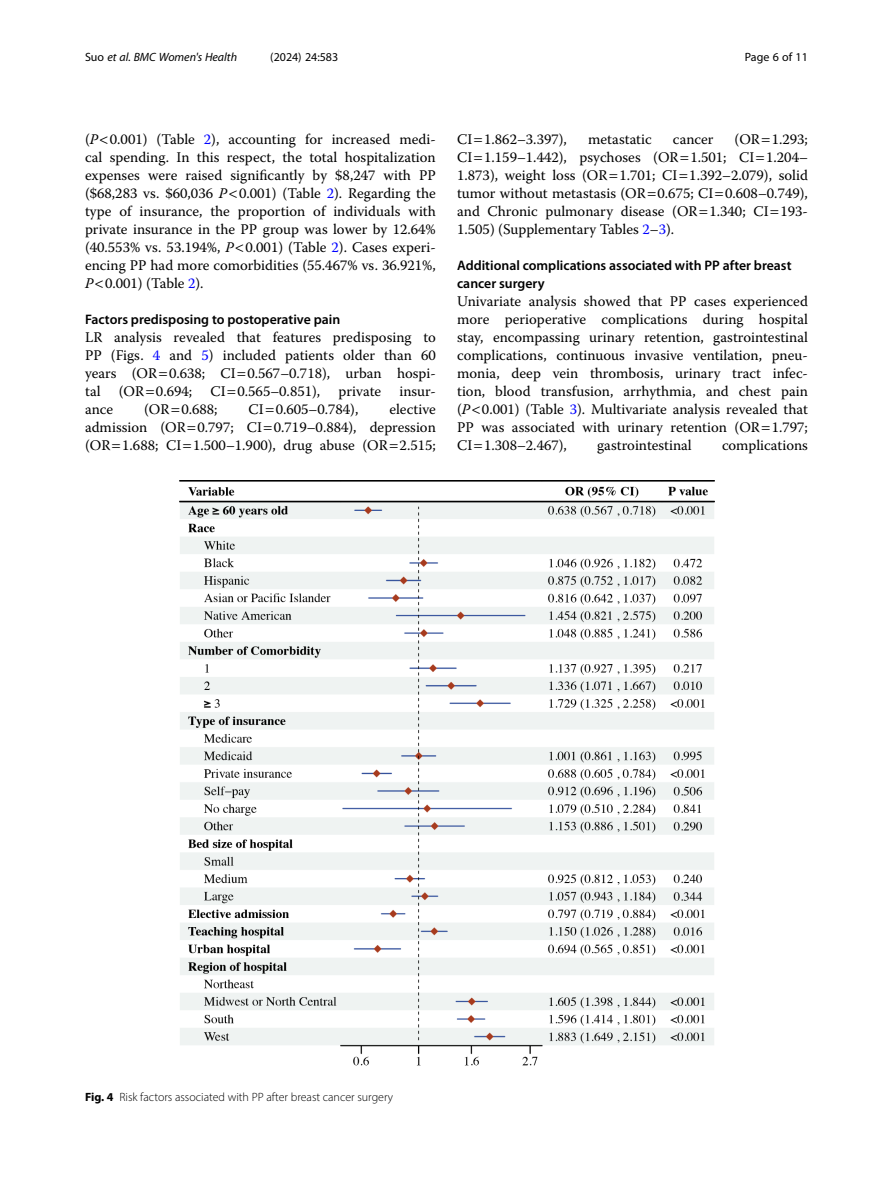
<style>
.page{position:relative;width:893px;height:1191px;background:#fff}
.page>*{position:absolute;margin:0;border:0;box-sizing:border-box;transform-origin:0 0}
.Body_Text{font:14.7px/18px "Warnock Pro";color:#000;text-align:justify}
.Head_2{font:600 13.8px/18px "Myriad Pro";color:#000}
.Figure_Caption{font:300 12px "Myriad Pro";color:#000}
.t1{font:italic 12px "Myriad Pro";color:#000}
.t2{font:12px "Myriad Pro";color:#000}
.s1{font-style:normal}
.s2{font-style:italic}
.s3{color:#00f}
.s4{font-weight:700}
</style>
<div class="page">
<img style="left:179px;top:480px;width:535px;height:586px">
<p class="t1" style="left:85px;top:50px;width:154px"><span class="s1">Suo</span> et al. BMC Women's Health</p>
<p class="t2" style="left:270px;top:50px;width:70px">(2024) 24:583</p>
<p class="t2" style="left:745px;top:50px;width:65px">Page 6 of 11</p>
<p class="Body_Text" style="left:85px;top:130px;width:352px">(<span class="s2">P</span> 0.001) (Table <span class="s3">2</span>), accounting for increased medi&shy;cal spending. In this respect, the total hospitalization expenses were raised significantly by $8,247 with PP ($68,283 vs. $60,036 <span class="s2">P</span> 0.001) (Table <span class="s3">2</span>). Regarding the type of insurance, the proportion of individuals with private insurance in the PP group was lower by 12.64% (40.553% vs. 53.194%, <span class="s2">P</span> 0.001) (Table <span class="s3">2</span>). Cases experi&shy;encing PP had more comorbidities (55.467% vs. 36.921%, <span class="s2">P</span> 0.001) (Table <span class="s3">2</span>).</p>
<p class="Head_2" style="left:85px;top:310px;width:257px">Factors predisposing to postoperative pain</p>
<p class="Body_Text" style="left:85px;top:328px;width:352px">LR analysis revealed that features predisposing to PP (Figs. <span class="s3">4</span> and <span class="s3">5</span>) included patients older than 60 years (OR 0.638; CI 0.567–0.718), urban hospi&shy;tal (OR 0.694; CI 0.565–0.851), private insur&shy;ance</p>
<p class="Body_Text" style="left:144px;top:400px;width:75px">(OR 0.688;</p>
<p class="Body_Text" style="left:249px;top:400px;width:111px">CI 0.605–0.784),</p>
<p class="Body_Text" style="left:85px;top:400px;width:352px;text-indent:304px">elective admission (OR 0.797; CI 0.719–0.884), depression (OR 1.688; CI 1.500–1.900), drug abuse (OR 2.515;</p>
<p class="Body_Text" style="left:457px;top:130px;width:352px;text-indent:277px">(OR 1.293; CI 1.159–1.442), psychoses (OR 1.501; CI 1.204– 1.873), weight loss (OR 1.701; CI 1.392–2.079), solid tumor without metastasis (OR 0.675; CI 0.608–0.749), and Chronic pulmonary disease (OR 1.340; CI 193- 1.505) (Supplementary Tables <span class="s3">2</span>–<span class="s3">3</span>).</p>
<p class="Head_2" style="left:457px;top:256px;width:336px">Additional complications associated with PP after breast cancer surgery</p>
<p class="Body_Text" style="left:457px;top:292px;width:352px">Univariate analysis showed that PP cases experienced more perioperative complications during hospital stay, encompassing urinary retention, gastrointestinal complications, continuous invasive ventilation, pneu&shy;monia, deep vein thrombosis, urinary tract infec&shy;tion, blood transfusion, arrhythmia, and chest pain (<span class="s2">P</span> 0.001) (Table <span class="s3">3</span>). Multivariate analysis revealed that PP was associated with urinary retention (OR 1.797; CI 1.308–2.467),</p>
<p class="Body_Text" style="left:457px;top:130px;width:111px">CI 1.862–3.397),</p>
<p class="Body_Text" style="left:588px;top:130px;width:65px">metastatic</p>
<p class="Body_Text" style="left:673px;top:130px;width:42px">cancer</p>
<p class="Body_Text" style="left:597px;top:436px;width:96px">gastrointestinal</p>
<p class="Body_Text" style="left:722px;top:436px;width:87px">complications</p>
<p class="Figure_Caption" style="left:85px;top:1089px;width:310px"><span class="s4">Fig. 4</span> Risk factors associated with PP after breast cancer surgery</p>
</div>
